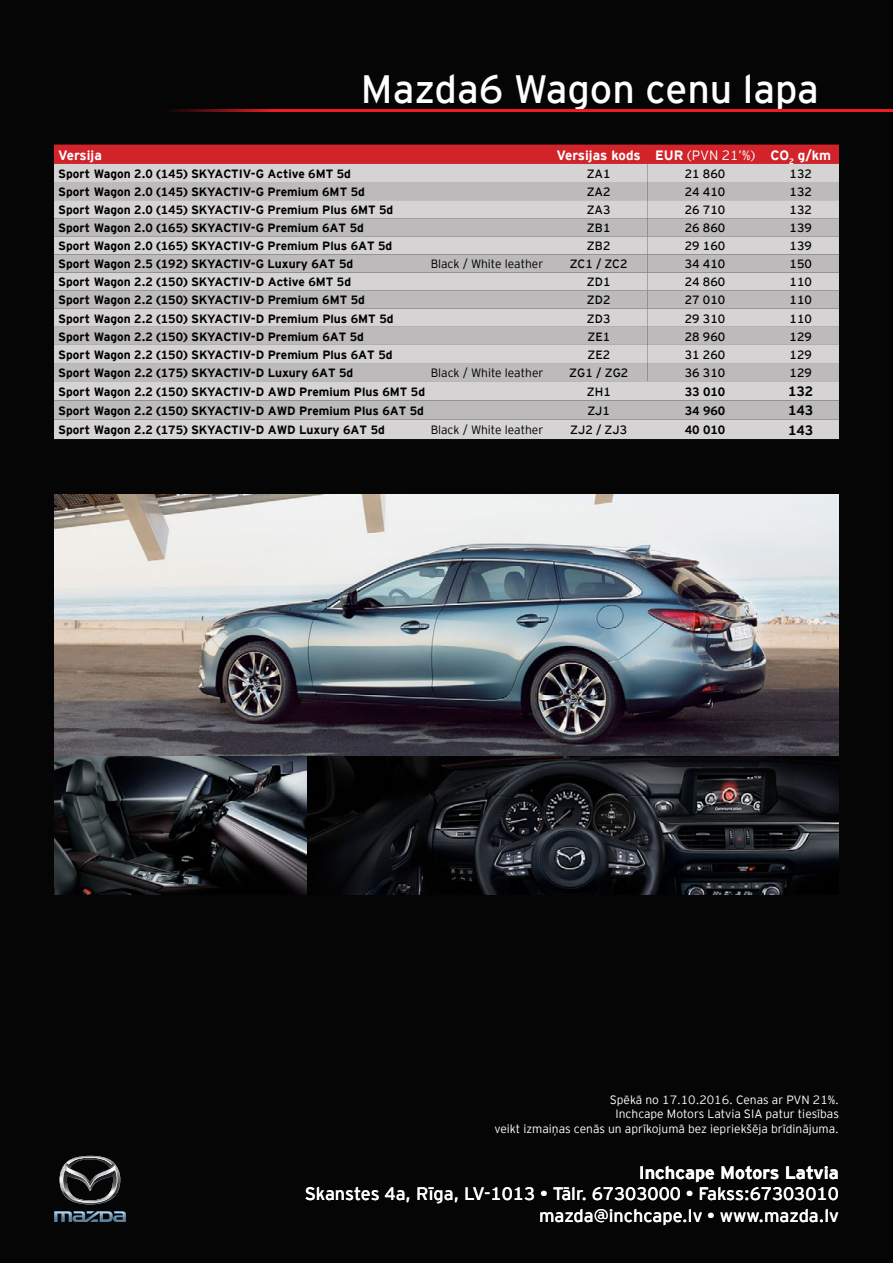
<style>
.page{position:relative;width:893px;height:1263px;background:#050506}
.page>*{position:absolute;margin:0;border:0;box-sizing:border-box;transform-origin:0 0}
.t1{font:39.45px "Interstate Mazda";color:#fff}
.t2{font:18px/21.6px "Interstate Mazda";color:#fff;text-align:right}
.t3{font:700 18px "Interstate Mazda";color:#fff}
.t4{font:700 13.5px "Interstate Mazda";color:#fff}
.t5{font:700 13.5px "Interstate Mazda";color:#000}
.t6{font:700 12px "Interstate Mazda";color:#000}
.t7{font:12px "Interstate Mazda";color:#000}
.t8{font:300 12px/14.4px "Interstate Mazda";color:#fff;text-align:right}
.t9{font:300 12px "Interstate Mazda";color:#000}
.s1{font-weight:300}
</style>
<div class="page">
<div style="left:54px;top:145px;width:785px;height:19px;background:#d2232a"></div>
<div style="left:54px;top:164px;width:785px;height:275px;background:#d5d3d3"></div>
<svg style="left:54px;top:182px;width:785px;height:238px;background:#c5c3c3"></svg>
<hr style="left:159px;top:109px;width:734px;height:3px;background:#ed1d24">
<img style="left:54px;top:494px;width:785px;height:400px">
<svg style="left:59px;top:1156px;width:62px;height:48px"></svg>
<svg style="left:54px;top:1211px;width:72px;height:11px"></svg>
<h1 class="t1" style="left:361px;top:61px;width:459px">Mazda6 Wagon cenu lapa</h1>
<p class="t4" style="left:58px;top:145px;width:45px">Versija</p>
<p class="t4" style="left:557px;top:145px;width:276px">Versijas kods EUR <span class="s1">(PVN 21’%)</span> CO<sub>2</sub> g/km</p>
<p class="t6" style="left:58px;top:165px;width:294px">Sport Wagon 2.0 (145) SKYACTIV-G Active 6MT 5d</p>
<p class="t7" style="left:587px;top:165px;width:25px">ZA1</p>
<p class="t7" style="left:685px;top:165px;width:42px">21 860</p>
<p class="t7" style="left:789px;top:165px;width:24px">132</p>
<p class="t6" style="left:58px;top:183px;width:308px">Sport Wagon 2.0 (145) SKYACTIV-G Premium 6MT 5d</p>
<p class="t7" style="left:587px;top:183px;width:25px">ZA2</p>
<p class="t7" style="left:685px;top:183px;width:42px">24 410</p>
<p class="t7" style="left:789px;top:183px;width:24px">132</p>
<p class="t6" style="left:58px;top:201px;width:337px">Sport Wagon 2.0 (145) SKYACTIV-G Premium Plus 6MT 5d</p>
<p class="t7" style="left:587px;top:201px;width:25px">ZA3</p>
<p class="t7" style="left:685px;top:201px;width:42px">26 710</p>
<p class="t7" style="left:789px;top:201px;width:24px">132</p>
<p class="t6" style="left:58px;top:219px;width:307px">Sport Wagon 2.0 (165) SKYACTIV-G Premium 6AT 5d</p>
<p class="t7" style="left:587px;top:219px;width:25px">ZB1</p>
<p class="t7" style="left:685px;top:219px;width:42px">26 860</p>
<p class="t7" style="left:789px;top:219px;width:24px">139</p>
<p class="t6" style="left:58px;top:237px;width:336px">Sport Wagon 2.0 (165) SKYACTIV-G Premium Plus 6AT 5d</p>
<p class="t7" style="left:587px;top:237px;width:25px">ZB2</p>
<p class="t7" style="left:685px;top:237px;width:42px">29 160</p>
<p class="t7" style="left:789px;top:237px;width:24px">139</p>
<p class="t6" style="left:58px;top:255px;width:296px">Sport Wagon 2.5 (192) SKYACTIV-G Luxury 6AT 5d</p>
<p class="t9" style="left:431px;top:255px;width:114px">Black / White leather</p>
<p class="t7" style="left:570px;top:255px;width:59px">ZC1 / ZC2</p>
<p class="t7" style="left:685px;top:255px;width:42px">34 410</p>
<p class="t7" style="left:789px;top:255px;width:24px">150</p>
<p class="t6" style="left:58px;top:273px;width:294px">Sport Wagon 2.2 (150) SKYACTIV-D Active 6MT 5d</p>
<p class="t7" style="left:587px;top:274px;width:25px">ZD1</p>
<p class="t7" style="left:685px;top:274px;width:42px">24 860</p>
<p class="t7" style="left:789px;top:274px;width:24px">110</p>
<p class="t6" style="left:58px;top:291px;width:308px">Sport Wagon 2.2 (150) SKYACTIV-D Premium 6MT 5d</p>
<p class="t7" style="left:587px;top:292px;width:25px">ZD2</p>
<p class="t7" style="left:685px;top:292px;width:42px">27 010</p>
<p class="t7" style="left:790px;top:292px;width:24px">110</p>
<p class="t6" style="left:58px;top:310px;width:337px">Sport Wagon 2.2 (150) SKYACTIV-D Premium Plus 6MT 5d</p>
<p class="t7" style="left:587px;top:310px;width:25px">ZD3</p>
<p class="t7" style="left:685px;top:310px;width:42px">29 310</p>
<p class="t7" style="left:790px;top:310px;width:24px">110</p>
<p class="t6" style="left:58px;top:328px;width:307px">Sport Wagon 2.2 (150) SKYACTIV-D Premium 6AT 5d</p>
<p class="t7" style="left:587px;top:328px;width:24px">ZE1</p>
<p class="t7" style="left:685px;top:328px;width:42px">28 960</p>
<p class="t7" style="left:790px;top:328px;width:24px">129</p>
<p class="t6" style="left:58px;top:346px;width:336px">Sport Wagon 2.2 (150) SKYACTIV-D Premium Plus 6AT 5d</p>
<p class="t7" style="left:587px;top:346px;width:24px">ZE2</p>
<p class="t7" style="left:685px;top:346px;width:42px">31 260</p>
<p class="t7" style="left:790px;top:346px;width:24px">129</p>
<p class="t6" style="left:58px;top:364px;width:297px">Sport Wagon 2.2 (175) SKYACTIV-D Luxury 6AT 5d</p>
<p class="t9" style="left:431px;top:364px;width:114px">Black / White leather</p>
<p class="t7" style="left:569px;top:364px;width:60px">ZG1 / ZG2</p>
<p class="t7" style="left:685px;top:364px;width:42px">36 310</p>
<p class="t7" style="left:790px;top:364px;width:24px">129</p>
<p class="t6" style="left:58px;top:383px;width:368px">Sport Wagon 2.2 (150) SKYACTIV-D AWD Premium Plus 6MT 5d</p>
<p class="t7" style="left:587px;top:383px;width:25px">ZH1</p>
<p class="t6" style="left:685px;top:383px;width:42px">33 010</p>
<p class="t5" style="left:788px;top:382px;width:27px">132</p>
<p class="t6" style="left:58px;top:402px;width:367px">Sport Wagon 2.2 (150) SKYACTIV-D AWD Premium Plus 6AT 5d</p>
<p class="t7" style="left:587px;top:402px;width:24px">ZJ1</p>
<p class="t6" style="left:685px;top:402px;width:42px">34 960</p>
<p class="t5" style="left:788px;top:401px;width:27px">143</p>
<p class="t6" style="left:58px;top:421px;width:328px">Sport Wagon 2.2 (175) SKYACTIV-D AWD Luxury 6AT 5d</p>
<p class="t9" style="left:431px;top:421px;width:114px">Black / White leather</p>
<p class="t7" style="left:570px;top:421px;width:58px">ZJ2 / ZJ3</p>
<p class="t6" style="left:685px;top:421px;width:42px">40 010</p>
<p class="t5" style="left:788px;top:420px;width:27px">143</p>
<p class="t8" style="left:494px;top:1092px;width:346px">Spēkā no 17.10.2016. Cenas ar PVN 21%.<br>Inchcape Motors Latvia SIA patur tiesības<br>veikt izmaiņas cenās un aprīkojumā bez iepriekšēja brīdinājuma.</p>
<h2 class="t3" style="left:639px;top:1159px;width:202px">Inchcape Motors Latvia</h2>
<h2 class="t2" style="left:305px;top:1182px;width:536px">Skanstes 4a, Rīga, LV-1013 • Tālr. 67303000 • Fakss:67303010 mazda@inchcape.lv • www.mazda.lv</h2>
</div>
